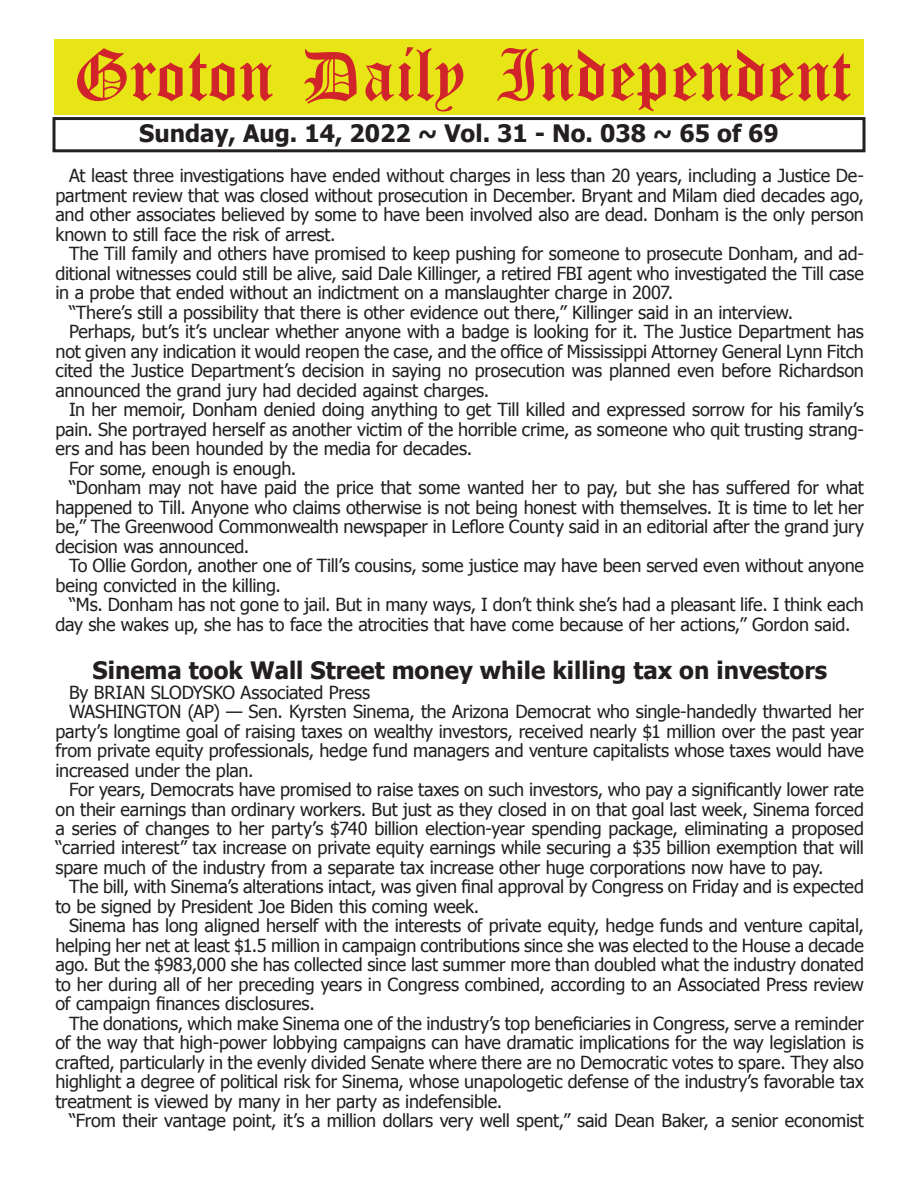
<style>
.page{position:relative;width:918px;height:1188px;background:#fff}
.page>*{position:absolute;margin:0;border:0;box-sizing:border-box;transform-origin:0 0}
.t1{font:54px "Old English Five";color:#d1232a}
.t2{font:700 24px "Tahoma";color:#231f20}
.t3{font:18px/19.5px "Tahoma";letter-spacing:-.01em;color:#231f20;text-align:justify}
</style>
<div class="page">
<div style="left:52px;top:117px;width:814px;height:35px;border:3px solid #231f20"></div>
<div style="left:54px;top:40px;width:810px;height:75px;background:#e7e515"></div>
<h1 class="t1" style="left:73px;top:50px;width:779px">Groton Daily Independent</h1>
<h2 class="t2" style="left:139px;top:116px;width:641px">Sunday, Aug. 14, 2022 ~ Vol. 31 - No. 038 ~ 65 of 69</h2>
<p class="t3" style="left:56px;top:165px;width:810px;text-indent:14px">At least three investigations have ended without charges in less than 20 years, including a Justice De&shy;partment review that was closed without prosecution in December. Bryant and Milam died decades ago, and other associates believed by some to have been involved also are dead. Donham is the only person known to still face the risk of arrest.</p>
<p class="t3" style="left:69px;top:243px;width:796px">The Till family and others have promised to keep pushing for someone to prosecute Donham, and ad-</p>
<p class="t3" style="left:56px;top:263px;width:810px">ditional witnesses could still be alive, said Dale Killinger, a retired FBI agent who investigated the Till case</p>
<p class="t3" style="left:56px;top:282px;width:619px">in a probe that ended without an indictment on a manslaughter charge in 2007.</p>
<p class="t3" style="left:69px;top:302px;width:726px">“There’s still a possibility that there is other evidence out there,” Killinger said in an interview.</p>
<p class="t3" style="left:69px;top:321px;width:796px">Perhaps, but’s it’s unclear whether anyone with a badge is looking for it. The Justice Department has</p>
<p class="t3" style="left:56px;top:341px;width:810px">not given any indication it would reopen the case, and the office of Mississippi Attorney General Lynn Fitch</p>
<p class="t3" style="left:56px;top:360px;width:810px">cited the Justice Department’s decision in saying no prosecution was planned even before Richardson</p>
<p class="t3" style="left:56px;top:380px;width:435px">announced the grand jury had decided against charges.</p>
<p class="t3" style="left:69px;top:399px;width:797px">In her memoir, Donham denied doing anything to get Till killed and expressed sorrow for his family’s</p>
<p class="t3" style="left:56px;top:419px;width:810px">pain. She portrayed herself as another victim of the horrible crime, as someone who quit trusting strang-</p>
<p class="t3" style="left:56px;top:438px;width:418px">ers and has been hounded by the media for decades.</p>
<p class="t3" style="left:69px;top:458px;width:229px">For some, enough is enough.</p>
<p class="t3" style="left:69px;top:477px;width:796px">“Donham may not have paid the price that some wanted her to pay, but she has suffered for what</p>
<p class="t3" style="left:56px;top:497px;width:810px">happened to Till. Anyone who claims otherwise is not being honest with themselves. It is time to let her</p>
<p class="t3" style="left:56px;top:516px;width:810px">be,” The Greenwood Commonwealth newspaper in Leflore County said in an editorial after the grand jury</p>
<p class="t3" style="left:56px;top:536px;width:195px">decision was announced.</p>
<p class="t3" style="left:69px;top:555px;width:797px">To Ollie Gordon, another one of Till’s cousins, some justice may have been served even without anyone</p>
<p class="t3" style="left:56px;top:575px;width:227px">being convicted in the killing.</p>
<p class="t3" style="left:69px;top:594px;width:797px">“Ms. Donham has not gone to jail. But in many ways, I don’t think she’s had a pleasant life. I think each</p>
<p class="t3" style="left:56px;top:613px;width:796px">day she wakes up, she has to face the atrocities that have come because of her actions,” Gordon said.</p>
<h2 class="t2" style="left:93px;top:653px;width:736px">Sinema took Wall Street money while killing tax on investors</h2>
<p class="t3" style="left:69px;top:681px;width:303px">By BRIAN SLODYSKO Associated Press</p>
<p class="t3" style="left:69px;top:701px;width:797px">WASHINGTON (AP) — Sen. Kyrsten Sinema, the Arizona Democrat who single-handedly thwarted her</p>
<p class="t3" style="left:56px;top:720px;width:810px">party’s longtime goal of raising taxes on wealthy investors, received nearly $1 million over the past year</p>
<p class="t3" style="left:56px;top:740px;width:810px">from private equity professionals, hedge fund managers and venture capitalists whose taxes would have</p>
<p class="t3" style="left:56px;top:759px;width:200px">increased under the plan.</p>
<p class="t3" style="left:69px;top:779px;width:796px">For years, Democrats have promised to raise taxes on such investors, who pay a significantly lower rate</p>
<p class="t3" style="left:56px;top:798px;width:810px">on their earnings than ordinary workers. But just as they closed in on that goal last week, Sinema forced</p>
<p class="t3" style="left:56px;top:818px;width:810px">a series of changes to her party’s $740 billion election-year spending package, eliminating a proposed</p>
<p class="t3" style="left:56px;top:837px;width:810px">“carried interest” tax increase on private equity earnings while securing a $35 billion exemption that will</p>
<p class="t3" style="left:56px;top:857px;width:770px">spare much of the industry from a separate tax increase other huge corporations now have to pay.</p>
<p class="t3" style="left:69px;top:876px;width:797px">The bill, with Sinema’s alterations intact, was given final approval by Congress on Friday and is expected</p>
<p class="t3" style="left:56px;top:896px;width:425px">to be signed by President Joe Biden this coming week.</p>
<p class="t3" style="left:69px;top:915px;width:796px">Sinema has long aligned herself with the interests of private equity, hedge funds and venture capital,</p>
<p class="t3" style="left:56px;top:935px;width:810px">helping her net at least $1.5 million in campaign contributions since she was elected to the House a decade</p>
<p class="t3" style="left:56px;top:954px;width:810px">ago. But the $983,000 she has collected since last summer more than doubled what the industry donated</p>
<p class="t3" style="left:56px;top:974px;width:810px">to her during all of her preceding years in Congress combined, according to an Associated Press review</p>
<p class="t3" style="left:56px;top:993px;width:261px">of campaign finances disclosures.</p>
<p class="t3" style="left:69px;top:1013px;width:796px">The donations, which make Sinema one of the industry’s top beneficiaries in Congress, serve a reminder</p>
<p class="t3" style="left:56px;top:1032px;width:810px">of the way that high-power lobbying campaigns can have dramatic implications for the way legislation is</p>
<p class="t3" style="left:56px;top:1052px;width:810px">crafted, particularly in the evenly divided Senate where there are no Democratic votes to spare. They also</p>
<p class="t3" style="left:56px;top:1071px;width:810px">highlight a degree of political risk for Sinema, whose unapologetic defense of the industry’s favorable tax</p>
<p class="t3" style="left:56px;top:1091px;width:448px">treatment is viewed by many in her party as indefensible.</p>
<p class="t3" style="left:69px;top:1110px;width:796px">“From their vantage point, it’s a million dollars very well spent,” said Dean Baker, a senior economist</p>
</div>
